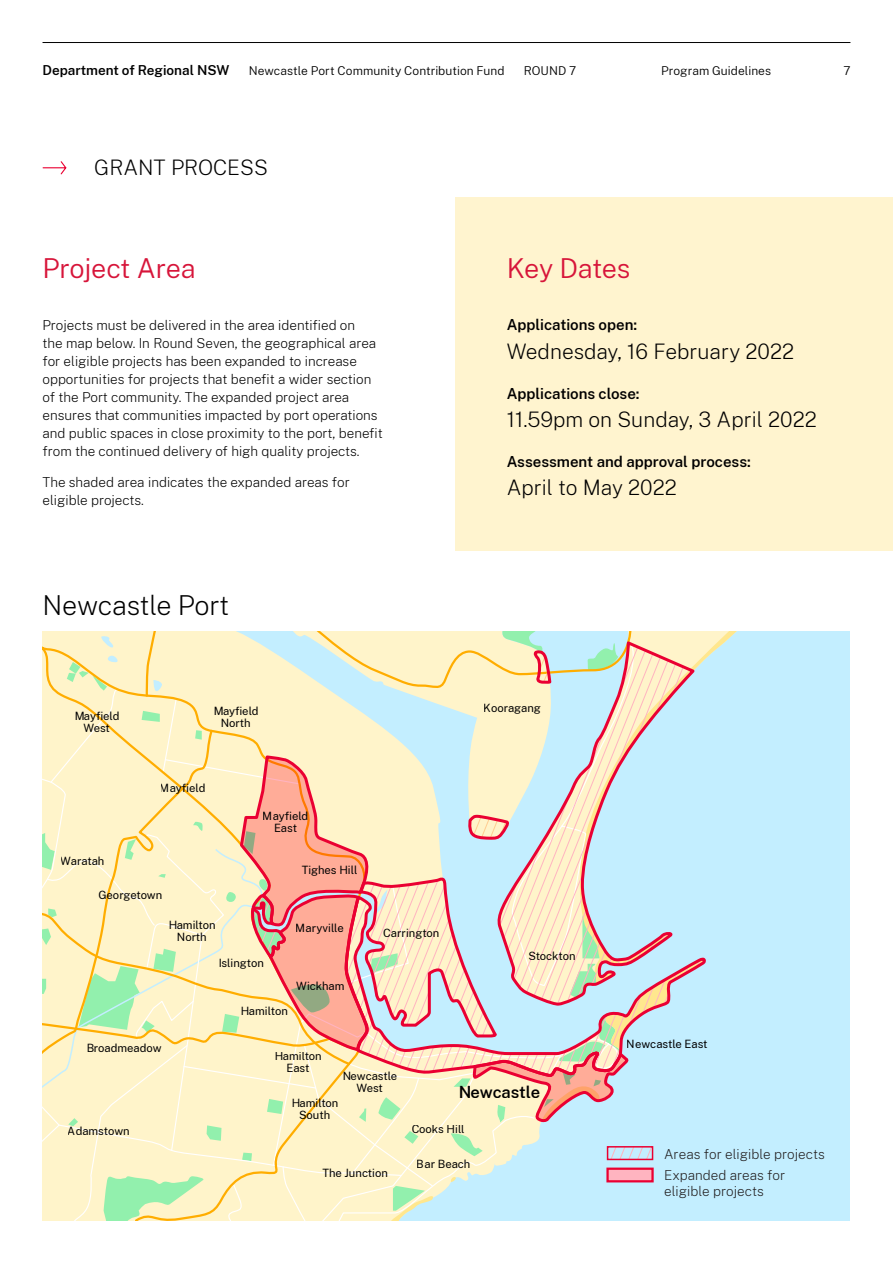
<style>
.page{position:relative;width:893px;height:1263px;background:#fff}
.page>*{position:absolute;margin:0;border:0;box-sizing:border-box;transform-origin:0 0}
.t1{font:300 27px "Public Sans NSW";letter-spacing:-.01em;color:#d7153a}
.t2{font:200 27px "Public Sans NSW";letter-spacing:-.01em;color:#000}
.t3{font:200 21px "Public Sans NSW";color:#000}
.t4{font:600 16.5px "Public Sans NSW";letter-spacing:-.01em;color:#000}
.t5{font:600 15px "Public Sans NSW";color:#000}
.t6{font:200 13.5px/18px "Public Sans NSW";color:#000}
.t7{font:200 13.5px/21.8px "Public Sans NSW";color:#221f20}
.t8{font:600 13.5px "Public Sans NSW";color:#000}
.t9{font:300 12px "Public Sans NSW";letter-spacing:.005em;color:#000}
.t10{font:11.25px/12px "Public Sans NSW";color:#000;text-align:center}
</style>
<div class="page">
<div style="left:455px;top:197px;width:438px;height:354px;background:#fff4cf"></div>
<hr style="left:43px;top:42px;width:807px;height:1px;background:#000">
<svg style="left:43px;top:161px;width:23px;height:13px"></svg>
<div style="left:43px;top:631px;width:807px;height:589px;background:#c3eeff"></div>
<svg style="left:705px;top:631px;width:32px;height:28px"></svg>
<svg style="left:43px;top:631px;width:662px;height:589px"></svg>
<div style="left:607px;top:1146px;width:46px;height:14px;border:2px solid #ea0032"></div>
<div style="left:608px;top:1169px;width:44px;height:12px;background:#ffb4c0"></div>
<div style="left:606px;top:1167px;width:48px;height:15px;border:2px solid #ea0032"></div>
<p class="t8" style="left:43px;top:60px;width:188px">Department of Regional NSW</p>
<p class="t9" style="left:249px;top:62px;width:257px">Newcastle Port Community Contribution Fund</p>
<p class="t9" style="left:524px;top:62px;width:54px">ROUND 7</p>
<p class="t9" style="left:661px;top:62px;width:111px">Program Guidelines</p>
<p class="t9" style="left:843px;top:62px;width:9px">7</p>
<h2 class="t3" style="left:94px;top:152px;width:175px">GRANT PROCESS</h2>
<h3 class="t1" style="left:43px;top:248px;width:154px">Project Area</h3>
<p class="t6" style="left:43px;top:315px;width:342px">Projects must be delivered in the area identified on<br>the map below. In Round Seven, the geographical area for eligible projects has been expanded to increase opportunities for projects that benefit a wider section of the Port community. The expanded project area ensures that communities impacted by port operations and public spaces in close proximity to the port, benefit from the continued delivery of high quality projects.</p>
<p class="t6" style="left:43px;top:472px;width:309px">The shaded area indicates the expanded areas for eligible projects.</p>
<h4 class="t2" style="left:43px;top:585px;width:188px">Newcastle Port</h4>
<h4 class="t1" style="left:507px;top:248px;width:125px">Key Dates</h4>
<p class="t5" style="left:507px;top:314px;width:132px">Applications open:</p>
<p class="t3" style="left:507px;top:336px;width:289px">Wednesday, 16 February 2022</p>
<p class="t5" style="left:507px;top:382px;width:134px">Applications close:</p>
<p class="t3" style="left:507px;top:404px;width:312px">11.59pm on Sunday, 3 April 2022</p>
<p class="t5" style="left:507px;top:450px;width:246px">Assessment and approval process:</p>
<p class="t3" style="left:507px;top:472px;width:172px">April to May 2022</p>
<p class="t10" style="left:74px;top:709px;width:47px">Mayfield<br>West</p>
<p class="t10" style="left:213px;top:704px;width:47px">Mayfield<br>North</p>
<p class="t10" style="left:61px;top:854px;width:45px">Waratah</p>
<p class="t10" style="left:160px;top:781px;width:47px">Mayfield</p>
<p class="t10" style="left:98px;top:888px;width:65px">Georgetown</p>
<p class="t10" style="left:168px;top:918px;width:49px">Hamilton<br>North</p>
<p class="t10" style="left:263px;top:809px;width:47px">Mayfield<br>East</p>
<p class="t10" style="left:302px;top:863px;width:57px">Tighes Hill</p>
<p class="t10" style="left:296px;top:921px;width:50px">Maryville</p>
<p class="t10" style="left:218px;top:956px;width:47px">Islington</p>
<p class="t10" style="left:240px;top:1004px;width:49px">Hamilton</p>
<p class="t10" style="left:296px;top:979px;width:50px">Wickham</p>
<p class="t10" style="left:383px;top:926px;width:58px">Carrington</p>
<p class="t10" style="left:86px;top:1041px;width:77px">Broadmeadow</p>
<p class="t10" style="left:274px;top:1049px;width:49px">Hamilton<br>East</p>
<p class="t10" style="left:342px;top:1069px;width:57px">Newcastle<br>West</p>
<p class="t10" style="left:291px;top:1096px;width:49px">Hamilton<br>South</p>
<p class="t10" style="left:484px;top:701px;width:59px">Kooragang</p>
<p class="t10" style="left:528px;top:949px;width:49px">Stockton</p>
<p class="t4" style="left:458px;top:1079px;width:84px">Newcastle</p>
<p class="t10" style="left:627px;top:1037px;width:82px">Newcastle East</p>
<p class="t10" style="left:68px;top:1124px;width:63px">Adamstown</p>
<p class="t10" style="left:322px;top:1166px;width:67px">The Junction</p>
<p class="t10" style="left:411px;top:1123px;width:55px">Cooks Hill</p>
<p class="t10" style="left:417px;top:1157px;width:55px">Bar Beach</p>
<p class="t7" style="left:664px;top:1142px;width:162px">Areas for eligible projects<br>Expanded areas for</p>
<p class="t7" style="left:664px;top:1180px;width:101px">eligible projects</p>
</div>
